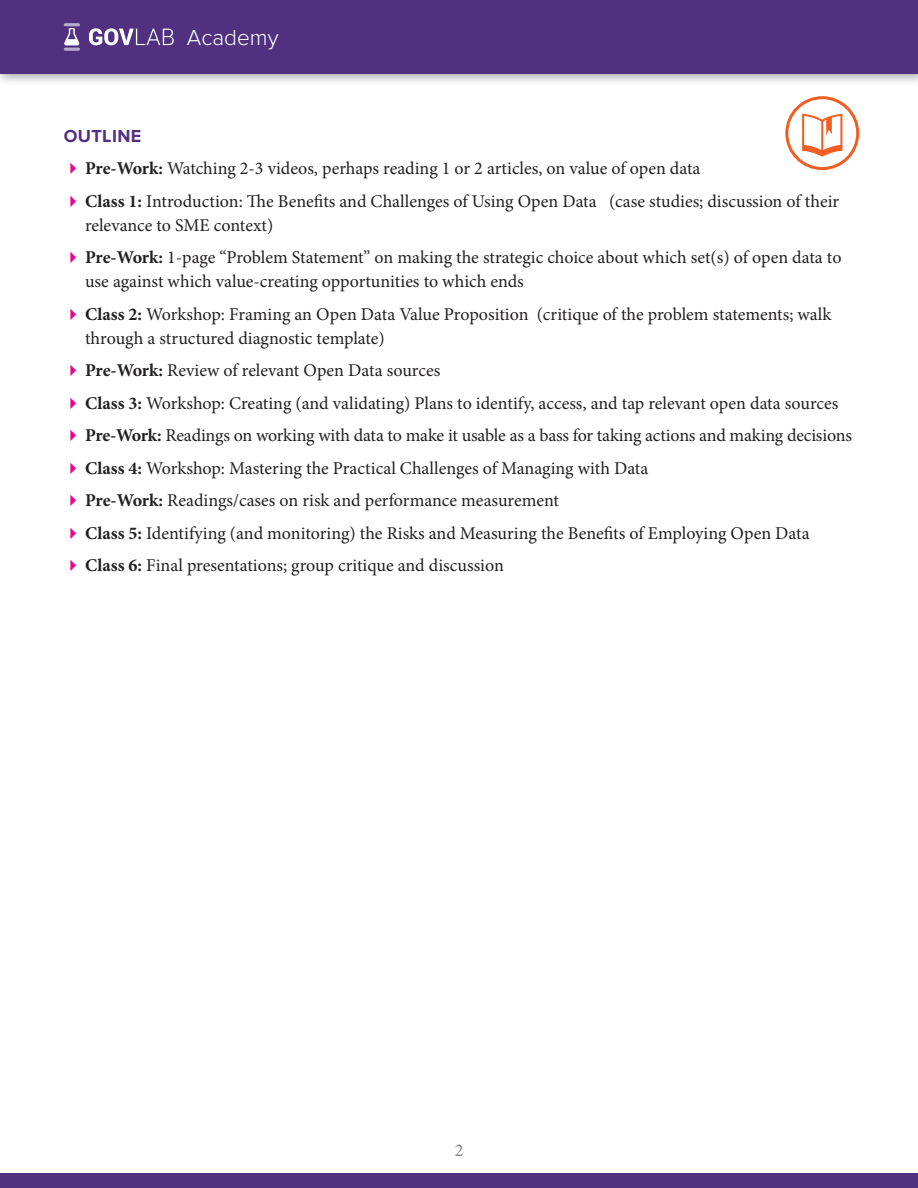
<style>
.page{position:relative;width:918px;height:1188px;background:#fff}
.page>*{position:absolute;margin:0;border:0;box-sizing:border-box;transform-origin:0 0}
.t1{font:300 22.5px "Proxima Nova";color:#fff}
.t2{font:18px/24px "Minion Pro";letter-spacing:-.005em;color:#231f20}
.t3{font:700 18px "Proxima Nova";letter-spacing:.02em;color:#523080}
.t4{font:18px "Minion Pro";color:#808285}
.s1{font-weight:700}
</style>
<div class="page">
<div style="left:0;top:0;width:918px;height:86px;background:#231f20;opacity:.36"></div>
<div style="left:0;top:0;width:918px;height:74px;background:#523080"></div>
<div style="left:0;top:1174px;width:918px;height:14px;background:#523080"></div>
<svg style="left:64px;top:23px;width:16px;height:28px"></svg>
<svg style="left:89px;top:28px;width:85px;height:17px"></svg>
<svg style="left:802px;top:114px;width:40px;height:43px"></svg>
<div style="left:785px;top:96px;width:74px;height:74px;border:3px solid #f25d21;border-radius:50%"></div>
<p class="t1" style="left:187px;top:25px;width:93px">Academy</p>
<p class="t3" style="left:64px;top:125px;width:79px">OUTLINE</p>
<p class="t2" style="left:85px;top:157px;width:617px"><span class="s1">Pre-Work:</span> Watching 2-3 videos, perhaps reading 1 or 2 articles, on value of open data</p>
<p class="t2" style="left:85px;top:189px;width:756px"><span class="s1">Class 1:</span> Introduction: The Benefits and Challenges of Using Open Data (case studies; discussion of their relevance to SME context)</p>
<p class="t2" style="left:85px;top:246px;width:758px"><span class="s1">Pre-Work:</span> 1-page “Problem Statement” on making the strategic choice about which set(s) of open data to use against which value-creating opportunities to which ends</p>
<p class="t2" style="left:85px;top:302px;width:748px"><span class="s1">Class 2:</span> Workshop: Framing an Open Data Value Proposition (critique of the problem statements; walk through a structured diagnostic template)</p>
<p class="t2" style="left:85px;top:359px;width:357px"><span class="s1">Pre-Work:</span> Review of relevant Open Data sources</p>
<p class="t2" style="left:85px;top:391px;width:755px"><span class="s1">Class 3:</span> Workshop: Creating (and validating) Plans to identify, access, and tap relevant open data sources</p>
<p class="t2" style="left:85px;top:424px;width:768px"><span class="s1">Pre-Work:</span> Readings on working with data to make it usable as a bass for taking actions and making decisions</p>
<p class="t2" style="left:85px;top:456px;width:565px"><span class="s1">Class 4:</span> Workshop: Mastering the Practical Challenges of Managing with Data</p>
<p class="t2" style="left:85px;top:489px;width:475px"><span class="s1">Pre-Work:</span> Readings/cases on risk and performance measurement</p>
<p class="t2" style="left:85px;top:521px;width:726px"><span class="s1">Class 5:</span> Identifying (and monitoring) the Risks and Measuring the Benefits of Employing Open Data</p>
<p class="t2" style="left:85px;top:554px;width:420px"><span class="s1">Class 6:</span> Final presentations; group critique and discussion</p>
<p class="t4" style="left:455px;top:1138px;width:10px">2</p>
</div>
